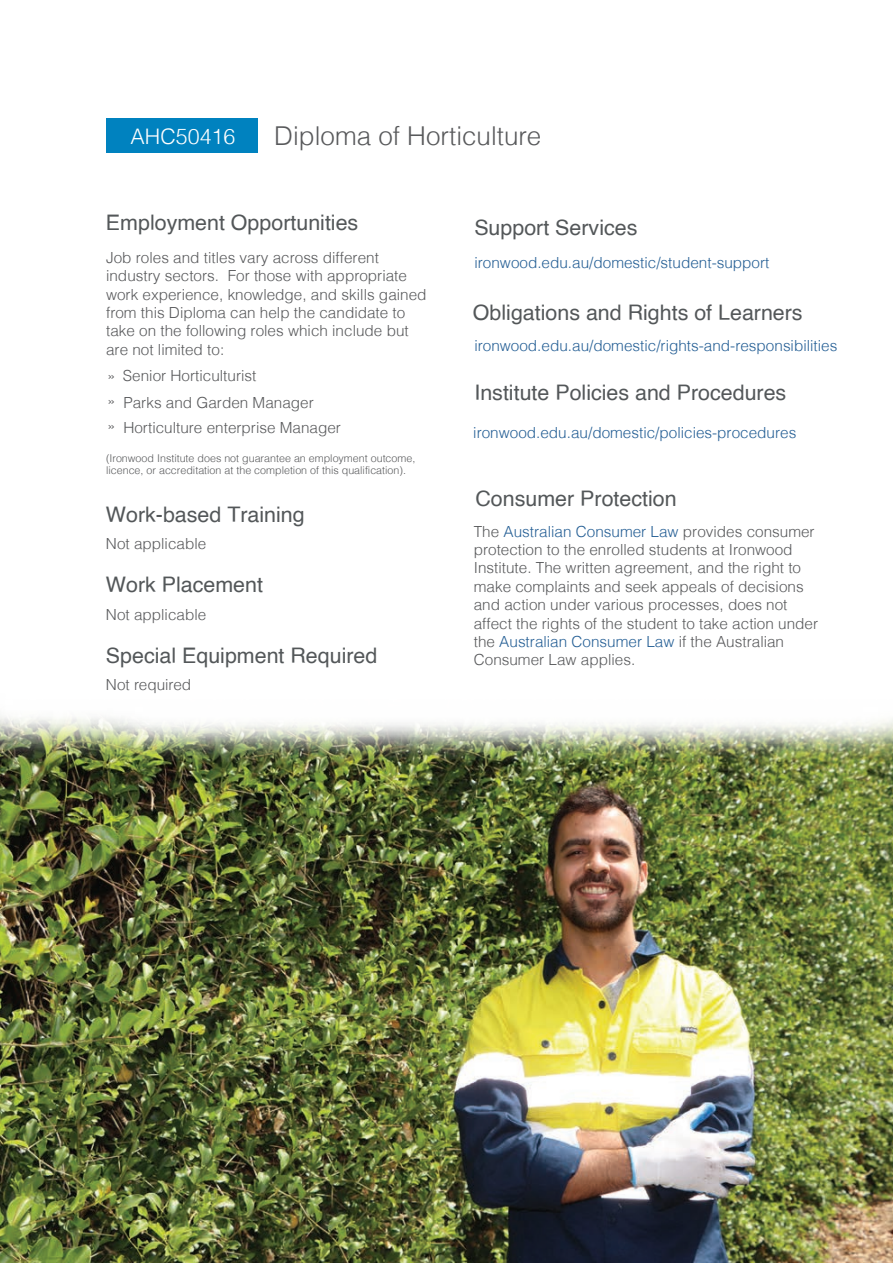
<style>
.page{position:relative;width:893px;height:1263px;background:#fff}
.page>*{position:absolute;margin:0;border:0;box-sizing:border-box;transform-origin:0 0}
.t1{font:300 25.95px "Helvetica";color:#58595b}
.t2{font:21.45px "Helvetica";color:#535759}
.t3{font:300 21.45px "Helvetica";color:#fff}
.t4{font:300 15.3px/18.3px "Helvetica";color:#58595b}
.t5{font:300 15.3px "Helvetica";color:#255f95}
.t6{font:300 10.65px/12.9px "Helvetica";color:#58595b}
.s1{color:#255f95}
</style>
<div class="page">
<img style="left:0;top:716px;width:893px;height:547px">
<div style="left:106px;top:118px;width:152px;height:35px;background:#0082bf"></div>
<h2 class="t3" style="left:131px;top:123px;width:106px">AHC50416</h2>
<h1 class="t1" style="left:274px;top:120px;width:268px">Diploma of Horticulture</h1>
<h2 class="t2" style="left:106px;top:206px;width:254px">Employment Opportunities</h2>
<p class="t4" style="left:106px;top:248px;width:322px">Job roles and titles vary across different industry sectors. For those with appropriate work experience, knowledge, and skills gained from this Diploma can help the candidate to take on the following roles which include but are not limited to:</p>
<p class="t4" style="left:107px;top:366px;width:151px">» Senior Horticulturist</p>
<p class="t4" style="left:107px;top:393px;width:208px">» Parks and Garden Manager</p>
<p class="t4" style="left:107px;top:418px;width:235px">» Horticulture enterprise Manager</p>
<p class="t6" style="left:106px;top:451px;width:311px">(Ironwood Institute does not guarantee an employment outcome, licence, or accreditation at the completion of this qualification).</p>
<h2 class="t2" style="left:106px;top:498px;width:200px">Work-based Training</h2>
<p class="t4" style="left:106px;top:535px;width:102px">Not applicable</p>
<h2 class="t2" style="left:106px;top:568px;width:159px">Work Placement</h2>
<p class="t4" style="left:106px;top:605px;width:102px">Not applicable</p>
<h2 class="t2" style="left:106px;top:638px;width:273px">Special Equipment Required</h2>
<p class="t4" style="left:106px;top:675px;width:87px">Not required</p>
<h2 class="t2" style="left:474px;top:211px;width:165px">Support Services</h2>
<p class="t5" style="left:474px;top:253px;width:296px">ironwood.edu.au/domestic/student-support</p>
<h2 class="t2" style="left:473px;top:296px;width:331px">Obligations and Rights of Learners</h2>
<p class="t5" style="left:474px;top:336px;width:364px">ironwood.edu.au/domestic/rights-and-responsibilities</p>
<h2 class="t2" style="left:474px;top:376px;width:313px">Institute Policies and Procedures</h2>
<p class="t5" style="left:473px;top:423px;width:325px">ironwood.edu.au/domestic/policies-procedures</p>
<h2 class="t2" style="left:475px;top:482px;width:203px">Consumer Protection</h2>
<p class="t4" style="left:474px;top:522px;width:346px">The <span class="s1">Australian Consumer Law</span> provides consumer protection to the enrolled students at Ironwood Institute. The written agreement, and the right to make complaints and seek appeals of decisions and action under various processes, does not affect the rights of the student to take action under the <span class="s1">Australian Consumer Law</span> if the Australian Consumer Law applies.</p>
</div>
